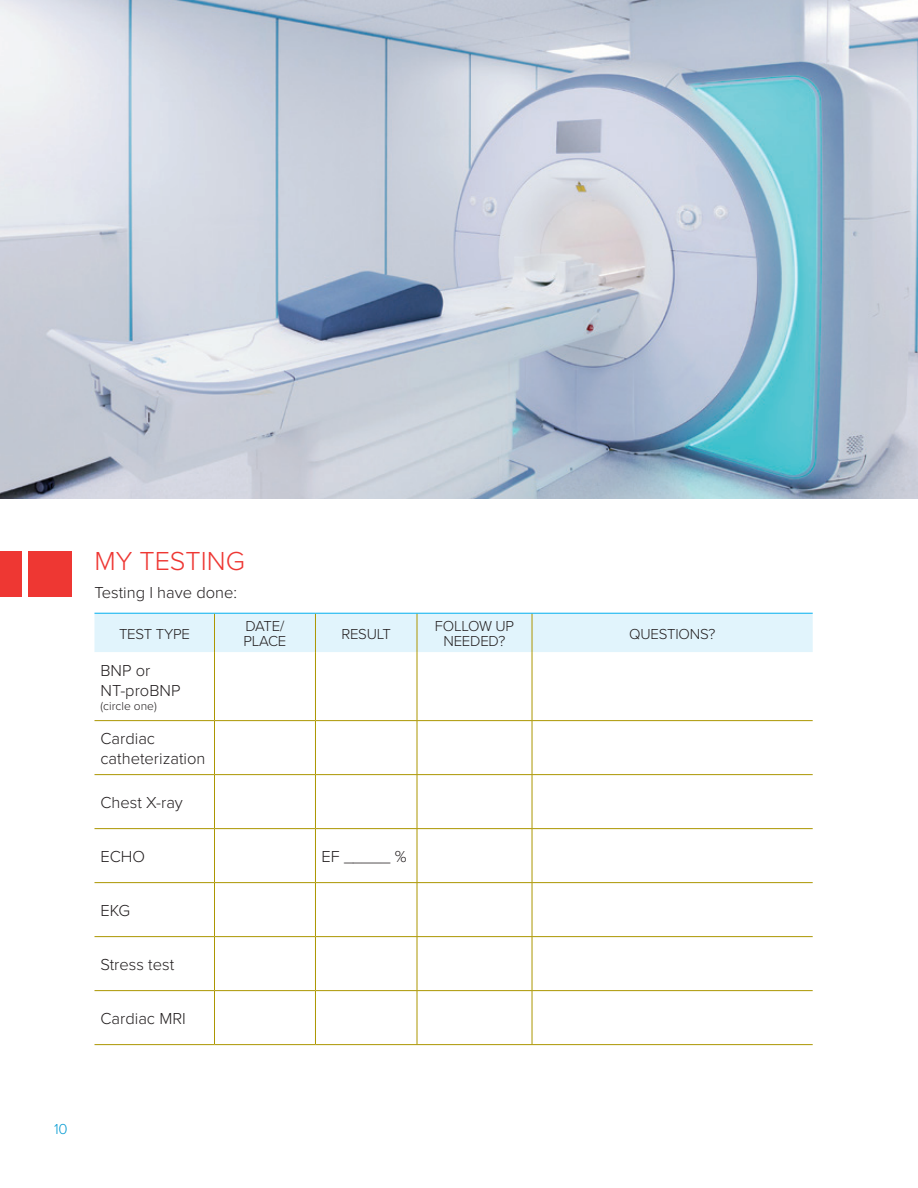
<style>
.page{position:relative;width:918px;height:1188px;background:#fff}
.page>*{position:absolute;margin:0;border:0;box-sizing:border-box;transform-origin:0 0}
.MY_caps_head{font:300 27px "Proxima Nova";color:#ee3733}
.body_copy{font:300 16.5px/19.8px "Proxima Nova";color:#231f20}
.MY_1st_line_14_pt{font:300 16.5px "Proxima Nova";color:#231f20}
.sub_PR_bold_red{font:300 15px/15px "Proxima Nova";letter-spacing:-.015em;color:#231f20}
.t1{font:300 15px "Proxima Nova";color:#069bd2}
.body_copy-2{font:300 12px "Proxima Nova";color:#231f20}
</style>
<div class="page">
<img style="left:0;top:0;width:918px;height:499px">
<div style="left:94px;top:614px;width:719px;height:38px;background:#e1f4fc"></div>
<hr style="left:214px;top:614px;width:1px;height:38px;background:#ac9601">
<hr style="left:315px;top:614px;width:1px;height:38px;background:#ac9601">
<hr style="left:417px;top:614px;width:1px;height:38px;background:#ac9601">
<hr style="left:532px;top:614px;width:1px;height:38px;background:#ac9601">
<hr style="left:214px;top:652px;width:1px;height:68px;background:#ac9601">
<hr style="left:315px;top:652px;width:1px;height:68px;background:#ac9601">
<hr style="left:417px;top:652px;width:1px;height:68px;background:#ac9601">
<hr style="left:532px;top:652px;width:1px;height:68px;background:#ac9601">
<hr style="left:94px;top:720px;width:120px;height:1px;background:#ac9601">
<hr style="left:214px;top:720px;width:101px;height:1px;background:#ac9601">
<hr style="left:214px;top:721px;width:1px;height:53px;background:#ac9601">
<hr style="left:315px;top:720px;width:102px;height:1px;background:#ac9601">
<hr style="left:315px;top:721px;width:1px;height:53px;background:#ac9601">
<hr style="left:417px;top:720px;width:115px;height:1px;background:#ac9601">
<hr style="left:417px;top:721px;width:1px;height:53px;background:#ac9601">
<hr style="left:532px;top:720px;width:281px;height:1px;background:#ac9601">
<hr style="left:532px;top:721px;width:1px;height:53px;background:#ac9601">
<hr style="left:94px;top:774px;width:120px;height:1px;background:#ac9601">
<hr style="left:214px;top:774px;width:101px;height:1px;background:#ac9601">
<hr style="left:214px;top:775px;width:1px;height:53px;background:#ac9601">
<hr style="left:315px;top:774px;width:102px;height:1px;background:#ac9601">
<hr style="left:315px;top:775px;width:1px;height:53px;background:#ac9601">
<hr style="left:417px;top:774px;width:115px;height:1px;background:#ac9601">
<hr style="left:417px;top:775px;width:1px;height:53px;background:#ac9601">
<hr style="left:532px;top:774px;width:281px;height:1px;background:#ac9601">
<hr style="left:532px;top:775px;width:1px;height:53px;background:#ac9601">
<hr style="left:94px;top:828px;width:120px;height:1px;background:#ac9601">
<hr style="left:214px;top:828px;width:101px;height:1px;background:#ac9601">
<hr style="left:214px;top:829px;width:1px;height:53px;background:#ac9601">
<hr style="left:315px;top:828px;width:102px;height:1px;background:#ac9601">
<hr style="left:315px;top:829px;width:1px;height:53px;background:#ac9601">
<hr style="left:417px;top:828px;width:115px;height:1px;background:#ac9601">
<hr style="left:417px;top:829px;width:1px;height:53px;background:#ac9601">
<hr style="left:532px;top:828px;width:281px;height:1px;background:#ac9601">
<hr style="left:532px;top:829px;width:1px;height:53px;background:#ac9601">
<hr style="left:94px;top:882px;width:120px;height:1px;background:#ac9601">
<hr style="left:214px;top:882px;width:101px;height:1px;background:#ac9601">
<hr style="left:214px;top:883px;width:1px;height:53px;background:#ac9601">
<hr style="left:315px;top:882px;width:102px;height:1px;background:#ac9601">
<hr style="left:315px;top:883px;width:1px;height:53px;background:#ac9601">
<hr style="left:417px;top:882px;width:115px;height:1px;background:#ac9601">
<hr style="left:417px;top:883px;width:1px;height:53px;background:#ac9601">
<hr style="left:532px;top:882px;width:281px;height:1px;background:#ac9601">
<hr style="left:532px;top:883px;width:1px;height:53px;background:#ac9601">
<hr style="left:94px;top:936px;width:120px;height:1px;background:#ac9601">
<hr style="left:214px;top:936px;width:101px;height:1px;background:#ac9601">
<hr style="left:214px;top:937px;width:1px;height:53px;background:#ac9601">
<hr style="left:315px;top:936px;width:102px;height:1px;background:#ac9601">
<hr style="left:315px;top:937px;width:1px;height:53px;background:#ac9601">
<hr style="left:417px;top:936px;width:115px;height:1px;background:#ac9601">
<hr style="left:417px;top:937px;width:1px;height:53px;background:#ac9601">
<hr style="left:532px;top:936px;width:281px;height:1px;background:#ac9601">
<hr style="left:532px;top:937px;width:1px;height:53px;background:#ac9601">
<hr style="left:94px;top:990px;width:120px;height:1px;background:#ac9601">
<hr style="left:214px;top:990px;width:101px;height:1px;background:#ac9601">
<hr style="left:214px;top:991px;width:1px;height:53px;background:#ac9601">
<hr style="left:315px;top:990px;width:102px;height:1px;background:#ac9601">
<hr style="left:315px;top:991px;width:1px;height:53px;background:#ac9601">
<hr style="left:417px;top:990px;width:115px;height:1px;background:#ac9601">
<hr style="left:417px;top:991px;width:1px;height:53px;background:#ac9601">
<hr style="left:532px;top:990px;width:281px;height:1px;background:#ac9601">
<hr style="left:532px;top:991px;width:1px;height:53px;background:#ac9601">
<hr style="left:94px;top:613px;width:120px;height:1px;background:#00aeef">
<hr style="left:214px;top:613px;width:101px;height:1px;background:#00aeef">
<hr style="left:315px;top:613px;width:102px;height:1px;background:#00aeef">
<hr style="left:417px;top:613px;width:115px;height:1px;background:#00aeef">
<hr style="left:532px;top:613px;width:281px;height:1px;background:#00aeef">
<hr style="left:94px;top:1044px;width:120px;height:1px;background:#ac9601">
<hr style="left:214px;top:1044px;width:101px;height:1px;background:#ac9601">
<hr style="left:315px;top:1044px;width:102px;height:1px;background:#ac9601">
<hr style="left:417px;top:1044px;width:115px;height:1px;background:#ac9601">
<hr style="left:532px;top:1044px;width:281px;height:1px;background:#ac9601">
<div style="left:28px;top:552px;width:44px;height:45px;background:#ee3733"></div>
<div style="left:0;top:552px;width:22px;height:45px;background:#ee3733"></div>
<p class="MY_caps_head" style="left:94px;top:541px;width:152px">MY TESTING</p>
<p class="MY_1st_line_14_pt" style="left:94px;top:580px;width:144px">Testing I have done:</p>
<p class="sub_PR_bold_red" style="left:119px;top:625px;width:72px">TEST TYPE</p>
<p class="sub_PR_bold_red" style="left:244px;top:618px;width:44px">DATE/<br>PLACE</p>
<p class="sub_PR_bold_red" style="left:341px;top:625px;width:51px">RESULT</p>
<p class="sub_PR_bold_red" style="left:435px;top:618px;width:81px;text-align:center">FOLLOW UP<br>NEEDED?</p>
<p class="sub_PR_bold_red" style="left:629px;top:625px;width:88px">QUESTIONS?</p>
<p class="body_copy" style="left:100px;top:659px;width:81px">BNP or<br>NT-proBNP</p>
<p class="body_copy-2" style="left:100px;top:697px;width:58px">(circle one)</p>
<p class="body_copy" style="left:100px;top:728px;width:106px">Cardiac catheterization</p>
<p class="body_copy" style="left:100px;top:792px;width:84px">Chest X-ray</p>
<p class="body_copy" style="left:100px;top:846px;width:46px">ECHO</p>
<p class="body_copy" style="left:321px;top:846px;width:87px">EF _____ %</p>
<p class="body_copy" style="left:100px;top:900px;width:31px">EKG</p>
<p class="body_copy" style="left:100px;top:954px;width:75px">Stress test</p>
<p class="body_copy" style="left:100px;top:1008px;width:87px">Cardiac MRI</p>
<p class="t1" style="left:54px;top:1118px;width:15px">10</p>
</div>
